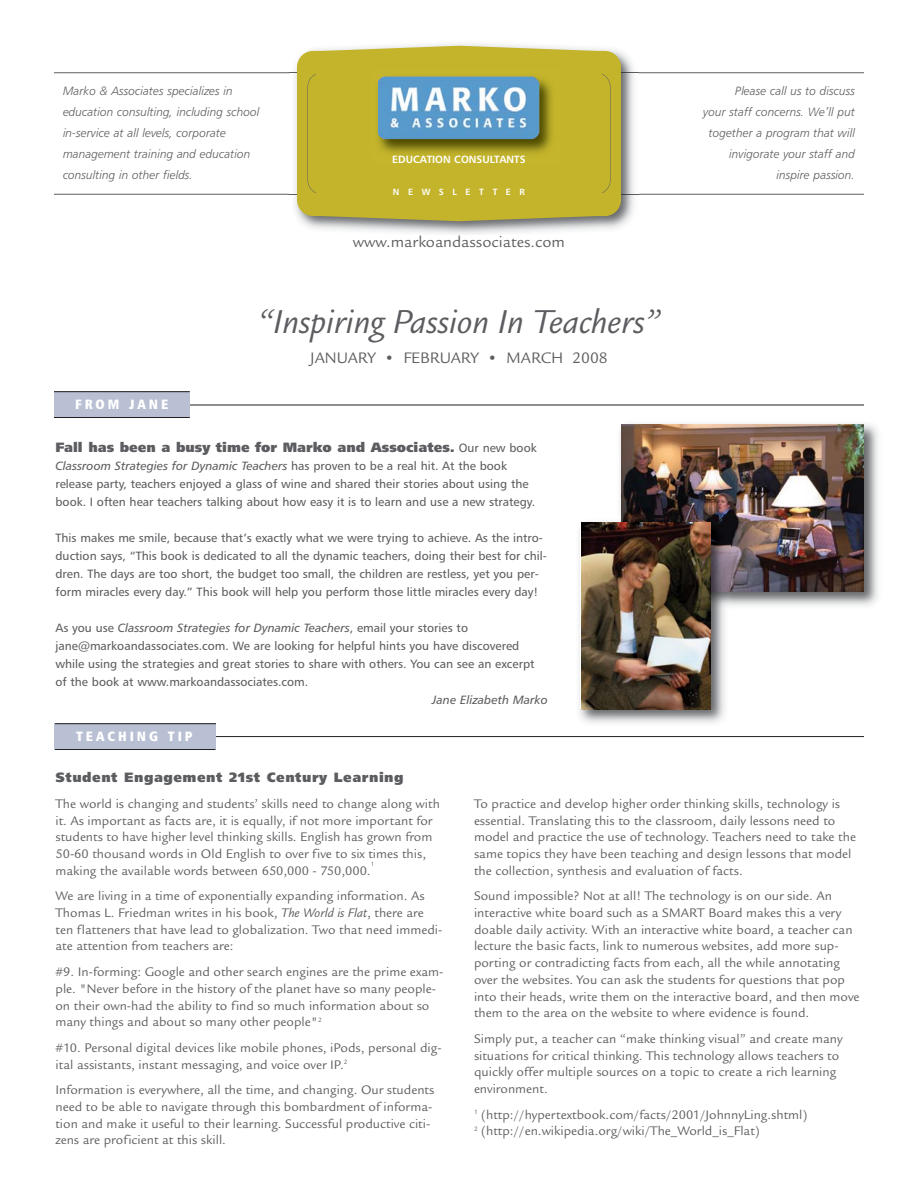
<style>
.page{position:relative;width:918px;height:1188px;background:#fff}
.page>*{position:absolute;margin:0;border:0;box-sizing:border-box;transform-origin:0 0}
.t1{font:italic 36px "Legacy San ITC";color:#5c5d60}
.t2{font:16.5px "Legacy San ITC";color:#5c5d60}
.t3{font:13.5px/16.6px "Legacy San ITC";color:#5c5d60}
.t4{font:13.5px "Humanist 777 BT Extra Black B";color:#5c5d60}
.t5{font:13.5px "Humanist 777 BT Extra Black B";letter-spacing:.04em;color:#5c5d60}
.t6{font:13.5px "Humanist 777 BT Extra Black Cond B";letter-spacing:.215em;color:#fff}
.t7{font:12px/18px "Humanist 777 BT Roman B";color:#5c5d60}
.t8{font:12px/21px "Humanist 777 BT Light Italic B";color:#5c5d60}
.t9{font:12px "Humanist 777 BT Italic B";color:#5c5d60}
.t10{font:10.5px "Humanist 777 BT Bold B";color:#fff}
.t11{font:9px "Humanist 777 BT Bold B";letter-spacing:.95em;color:#fff}
.t12{font:6.75px "Legacy San ITC";color:#5c5d60}
.s1{font-family:"Humanist 777 BT Roman B";font-size:12px}
.s2{font-family:"Humanist 777 BT Roman B"}
.s3{font-style:italic}
</style>
<div class="page">
<hr style="left:54px;top:736px;width:810px;height:1px;background:#231f20">
<hr style="left:54px;top:405px;width:810px;height:1px;background:#231f20">
<div style="left:54px;top:724px;width:162px;height:26px;background:#b9c0d4"></div>
<hr style="left:54px;top:72px;width:810px;height:1px;background:#5c5d60">
<hr style="left:54px;top:194px;width:810px;height:1px;background:#5c5d60">
<hr style="left:55px;top:723px;width:161px;height:1px;background:#231f20">
<hr style="left:55px;top:749px;width:160px;height:1px;background:#231f20">
<img style="left:295px;top:43px;width:339px;height:191px">
<img style="left:295px;top:73px;width:339px;height:1px">
<img style="left:295px;top:194px;width:339px;height:1px">
<div style="left:297px;top:51px;width:324px;height:165px;background:#c4b42c;border-radius:16px"></div>
<svg style="left:323px;top:46px;width:272px;height:175px"></svg>
<img style="left:372px;top:69px;width:187px;height:95px">
<img style="left:378px;top:76px;width:161px;height:63px">
<div style="left:308px;top:73px;width:30px;height:121px;border:1px solid #5c5d60;border-radius:14px"></div>
<div style="left:580px;top:73px;width:30px;height:121px;border:1px solid #5c5d60;border-radius:14px"></div>
<div style="left:316px;top:66px;width:29px;height:134px;background:#c4b42c"></div>
<div style="left:573px;top:67px;width:28px;height:134px;background:#c4b42c"></div>
<img style="left:620px;top:423px;width:258px;height:183px">
<img style="left:621px;top:424px;width:243px;height:167px">
<img style="left:579px;top:516px;width:152px;height:207px">
<img style="left:581px;top:523px;width:130px;height:186px">
<div style="left:54px;top:392px;width:136px;height:26px;background:#b9c0d4"></div>
<hr style="left:54px;top:391px;width:136px;height:1px;background:#231f20">
<hr style="left:54px;top:417px;width:136px;height:1px;background:#231f20">
<p class="t8" style="left:63px;top:81px;width:198px">Marko &amp; Associates specializes in education consulting, including school in-service at all levels, corporate management training and education consulting in other fields.</p>
<p class="t8" style="left:703px;top:81px;width:153px;text-align:right">Please call us to discuss<br>your staff concerns. We’ll put together a program that will invigorate your staff and inspire passion.</p>
<p class="t10" style="left:392px;top:155px;width:135px">EDUCATION CONSULTANTS</p>
<p class="t11" style="left:393px;top:188px;width:134px">NEWSLETTER</p>
<p class="t2" style="left:353px;top:235px;width:214px">www.markoandassociates.com</p>
<h1 class="t1" style="left:258px;top:308px;width:404px">“Inspiring Passion In Teachers”</h1>
<p class="t6" style="left:75px;top:399px;width:95px">FROM JANE</p>
<p class="t2" style="left:310px;top:352px;width:299px">JANUARY • FEBRUARY • MARCH 2008</p>
<p class="t4" style="left:56px;top:442px;width:483px">Fall has been a busy time for Marko and Associates. <span class="s1">Our new book</span></p>
<p class="t9" style="left:55px;top:461px;width:453px">Classroom Strategies for Dynamic Teachers <span class="s2">has proven to be a real hit. At the book</span></p>
<p class="t7" style="left:55px;top:476px;width:481px">release party, teachers enjoyed a glass of wine and shared their stories about using the book. I often hear teachers talking about how easy it is to learn and use a new strategy.</p>
<p class="t7" style="left:55px;top:530px;width:493px">This makes me smile, because that’s exactly what we were trying to achieve. As the intro&shy;duction says, “This book is dedicated to all the dynamic teachers, doing their best for chil&shy;dren. The days are too short, the budget too small, the children are restless, yet you per&shy;form miracles every day.” This book will help you perform those little miracles every day!</p>
<p class="t9" style="left:55px;top:623px;width:414px"><span class="s2">As you use</span> Classroom Strategies for Dynamic Teachers<span class="s2">, email your stories to</span></p>
<p class="t7" style="left:55px;top:638px;width:481px">jane@markoandassociates.com. We are looking for helpful hints you have discovered while using the strategies and great stories to share with others. You can see an excerpt of the book at www.markoandassociates.com.</p>
<p class="t9" style="left:432px;top:695px;width:117px">Jane Elizabeth Marko</p>
<p class="t6" style="left:76px;top:731px;width:118px">TEACHING TIP</p>
<p class="t5" style="left:56px;top:772px;width:350px">Student Engagement 21st Century Learning</p>
<p class="t3" style="left:56px;top:797px;width:386px">The world is changing and students’ skills need to change along with it. As important as facts are, it is equally, if not more important for students to have higher level thinking skills. English has grown from 50-60 thousand words in Old English to over five to six times this, making the available words between 650,000 - 750,000.</p>
<p class="t12" style="left:371px;top:861px;width:5px">1</p>
<p class="t3" style="left:56px;top:889px;width:388px">We are living in a time of exponentially expanding information. As Thomas L. Friedman writes in his book, <span class="s3">The World is Flat</span>, there are ten flatteners that have lead to globalization. Two that need immedi&shy;ate attention from teachers are:</p>
<p class="t3" style="left:56px;top:965px;width:389px">#9. In-forming: Google and other search engines are the prime exam&shy;ple. "Never before in the history of the planet have so many people&shy;on their own-had the ability to find so much information about so many things and about so many other people"<sup>2</sup></p>
<p class="t3" style="left:56px;top:1041px;width:388px">#10. Personal digital devices like mobile phones, iPods, personal dig&shy;ital assistants, instant messaging, and voice over IP.<sup>2</sup></p>
<p class="t3" style="left:56px;top:1083px;width:380px">Information is everywhere, all the time, and changing. Our students need to be able to navigate through this bombardment of informa&shy;tion and make it useful to their learning. Successful productive citi&shy;zens are proficient at this skill.</p>
<p class="t3" style="left:474px;top:797px;width:384px">To practice and develop higher order thinking skills, technology is essential. Translating this to the classroom, daily lessons need to model and practice the use of technology. Teachers need to take the same topics they have been teaching and design lessons that model the collection, synthesis and evaluation of facts.</p>
<p class="t3" style="left:474px;top:889px;width:387px">Sound impossible? Not at all! The technology is on our side. An interactive white board such as a SMART Board makes this a very doable daily activity. With an interactive white board, a teacher can lecture the basic facts, link to numerous websites, add more sup&shy;porting or contradicting facts from each, all the while annotating over the websites. You can ask the students for questions that pop into their heads, write them on the interactive board, and then move them to the area on the website to where evidence is found.</p>
<p class="t3" style="left:474px;top:1032px;width:370px">Simply put, a teacher can “make thinking visual” and create many situations for critical thinking. This technology allows teachers to quickly offer multiple sources on a topic to create a rich learning environment.</p>
<p class="t3" style="left:474px;top:1107px;width:335px"><sup>1</sup> (http://hypertextbook.com/facts/2001/JohnnyLing.shtml)<br><sup>2</sup> (http://en.wikipedia.org/wiki/The_World_is_Flat)</p>
</div>
